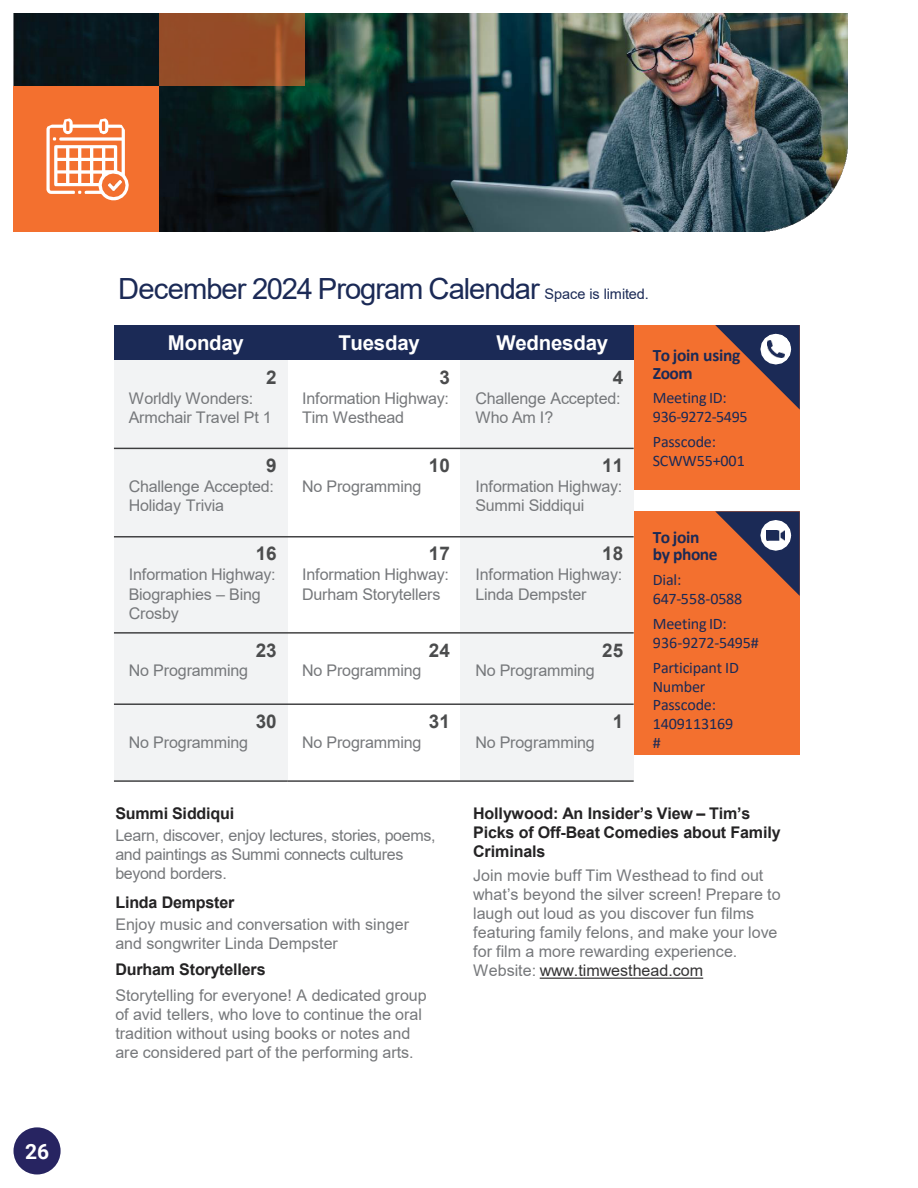
<style>
.page{position:relative;width:918px;height:1188px;background:#fff}
.page>*{position:absolute;margin:0;border:0;box-sizing:border-box;transform-origin:0 0}
.t1{font:29.25px "Arial";letter-spacing:-.035em;color:#1b2a56}
.t2{font:700 21px "Roboto";color:#fff}
.t3{font:700 20.4px "Arial";letter-spacing:-.01em;color:#fff}
.t4{font:700 18.9px "Arial";color:#4b4c4d}
.t5{font:700 17.4px/17.4px "Calibri";letter-spacing:-.02em;color:#1b2a56}
.t6{font:16.05px/18.9px "Arial";letter-spacing:-.005em;color:#76787b}
.t7{font:16.05px/19px "Calibri";letter-spacing:-.01em;color:#1b2a56}
.t8{font:700 16.05px/18.9px "Arial";letter-spacing:-.01em;color:#242324}
.t9{font:16.05px/18.9px "Arial";letter-spacing:-.025em;color:#76787b}
.s1{font-size:14.55px}
.s2{color:#353435}
</style>
<div class="page">
<img style="left:14px;top:14px;width:834px;height:218px">
<div style="left:14px;top:86px;width:145px;height:146px;background:#f3702f"></div>
<div style="left:159px;top:14px;width:146px;height:72px;background:#f3702f;opacity:.6"></div>
<svg style="left:46px;top:118px;width:83px;height:82px"></svg>
<div style="left:631px;top:325px;width:169px;height:164px;background:#f3702f"></div>
<div style="left:631px;top:511px;width:169px;height:244px;background:#f3702f"></div>
<svg style="left:715px;top:325px;width:85px;height:85px"></svg>
<img style="left:767px;top:341px;width:17px;height:17px">
<svg style="left:715px;top:511px;width:85px;height:85px"></svg>
<img style="left:767px;top:530px;width:18px;height:11px">
<svg style="left:540px;top:978px;width:163px;height:1px"></svg>
<div style="left:114px;top:325px;width:173px;height:35px;background:#1b2a56"></div>
<div style="left:287px;top:325px;width:173px;height:35px;background:#1b2a56"></div>
<div style="left:460px;top:325px;width:174px;height:35px;background:#1b2a56"></div>
<div style="left:114px;top:360px;width:173px;height:28px;background:#f2f3f4"></div>
<div style="left:460px;top:360px;width:174px;height:28px;background:#f2f3f4"></div>
<div style="left:114px;top:388px;width:173px;height:60px;background:#f2f3f4"></div>
<div style="left:460px;top:388px;width:174px;height:60px;background:#f2f3f4"></div>
<div style="left:114px;top:448px;width:173px;height:28px;background:#f2f3f4"></div>
<div style="left:460px;top:448px;width:174px;height:28px;background:#f2f3f4"></div>
<div style="left:114px;top:476px;width:173px;height:61px;background:#f2f3f4"></div>
<div style="left:460px;top:476px;width:174px;height:61px;background:#f2f3f4"></div>
<div style="left:114px;top:537px;width:173px;height:28px;background:#f2f3f4"></div>
<div style="left:460px;top:537px;width:174px;height:28px;background:#f2f3f4"></div>
<div style="left:114px;top:565px;width:173px;height:68px;background:#f2f3f4"></div>
<div style="left:460px;top:565px;width:174px;height:68px;background:#f2f3f4"></div>
<div style="left:114px;top:633px;width:173px;height:28px;background:#f2f3f4"></div>
<div style="left:460px;top:633px;width:174px;height:28px;background:#f2f3f4"></div>
<div style="left:114px;top:661px;width:173px;height:43px;background:#f2f3f4"></div>
<div style="left:460px;top:661px;width:174px;height:43px;background:#f2f3f4"></div>
<div style="left:114px;top:704px;width:173px;height:28px;background:#f2f3f4"></div>
<div style="left:460px;top:704px;width:174px;height:28px;background:#f2f3f4"></div>
<div style="left:114px;top:732px;width:173px;height:49px;background:#f2f3f4"></div>
<div style="left:460px;top:732px;width:174px;height:49px;background:#f2f3f4"></div>
<hr style="left:114px;top:448px;width:520px;height:1px;background:#3d3d3e">
<hr style="left:114px;top:536px;width:520px;height:2px;background:#3d3d3e">
<hr style="left:114px;top:632px;width:520px;height:2px;background:#3d3d3e">
<hr style="left:114px;top:703px;width:520px;height:2px;background:#3d3d3e">
<hr style="left:114px;top:780px;width:173px;height:2px;background:#3d3d3e">
<hr style="left:287px;top:780px;width:347px;height:2px;background:#3d3d3e">
<div style="left:14px;top:1127px;width:47px;height:47px;background:#272461;border-radius:50%"></div>
<h2 class="t2" style="left:25px;top:1137px;width:26px">26</h2>
<h1 class="t1" style="left:118px;top:268px;width:532px">December 2024 Program Calendar <span class="s1">Space is limited.</span></h1>
<p class="t3" style="left:168px;top:329px;width:78px">Monday</p>
<p class="t3" style="left:338px;top:329px;width:83px">Tuesday</p>
<p class="t3" style="left:496px;top:329px;width:113px">Wednesday</p>
<p class="t4" style="left:266px;top:364px;width:12px">2</p>
<p class="t4" style="left:439px;top:364px;width:12px">3</p>
<p class="t4" style="left:613px;top:364px;width:12px">4</p>
<p class="t6" style="left:129px;top:388px;width:144px">Worldly Wonders:<br>Armchair Travel Pt 1</p>
<p class="t6" style="left:302px;top:388px;width:148px">Information Highway:<br>Tim Westhead</p>
<p class="t6" style="left:475px;top:388px;width:147px">Challenge Accepted:<br>Who Am I?</p>
<p class="t4" style="left:266px;top:452px;width:12px">9</p>
<p class="t4" style="left:429px;top:452px;width:22px">10</p>
<p class="t4" style="left:602px;top:452px;width:22px">11</p>
<p class="t6" style="left:129px;top:477px;width:147px">Challenge Accepted:<br>Holiday Trivia</p>
<p class="t6" style="left:302px;top:477px;width:121px">No Programming</p>
<p class="t6" style="left:475px;top:477px;width:148px">Information Highway:<br>Summi Siddiqui</p>
<p class="t4" style="left:256px;top:540px;width:22px">16</p>
<p class="t4" style="left:429px;top:540px;width:22px">17</p>
<p class="t4" style="left:602px;top:540px;width:22px">18</p>
<p class="t6" style="left:129px;top:565px;width:148px">Information Highway:<br>Biographies – Bing<br>Crosby</p>
<p class="t6" style="left:302px;top:565px;width:148px">Information Highway:<br>Durham Storytellers</p>
<p class="t6" style="left:475px;top:565px;width:148px">Information Highway:<br>Linda Dempster</p>
<p class="t4" style="left:256px;top:637px;width:22px">23</p>
<p class="t4" style="left:429px;top:637px;width:22px">24</p>
<p class="t4" style="left:602px;top:637px;width:22px">25</p>
<p class="t6" style="left:129px;top:661px;width:121px">No Programming</p>
<p class="t6" style="left:302px;top:661px;width:121px">No Programming</p>
<p class="t6" style="left:475px;top:661px;width:121px">No Programming</p>
<p class="t4" style="left:256px;top:708px;width:22px">30</p>
<p class="t4" style="left:429px;top:708px;width:22px">31</p>
<p class="t4" style="left:613px;top:708px;width:12px">1</p>
<p class="t6" style="left:129px;top:733px;width:121px">No Programming</p>
<p class="t6" style="left:302px;top:733px;width:121px">No Programming</p>
<p class="t6" style="left:475px;top:733px;width:121px">No Programming</p>
<p class="t5" style="left:653px;top:346px;width:89px">To join using<br>Zoom</p>
<p class="t7" style="left:653px;top:388px;width:96px">Meeting ID:<br>936-9272-5495</p>
<p class="t7" style="left:653px;top:432px;width:94px">Passcode:<br>SCWW55+001</p>
<p class="t5" style="left:653px;top:528px;width:66px">To join by phone</p>
<p class="t7" style="left:653px;top:570px;width:91px">Dial:<br>647-558-0588</p>
<p class="t7" style="left:653px;top:614px;width:107px">Meeting ID:<br>936-9272-5495#</p>
<p class="t7" style="left:653px;top:657px;width:88px">Participant ID<br>Number<br>Passcode:<br>1409113169 #</p>
<p class="t8" style="left:115px;top:804px;width:120px">Summi Siddiqui</p>
<p class="t9" style="left:115px;top:826px;width:322px">Learn, discover, enjoy lectures, stories, poems, and paintings as Summi connects cultures beyond borders.</p>
<p class="t8" style="left:115px;top:893px;width:121px">Linda Dempster</p>
<p class="t6" style="left:115px;top:915px;width:295px">Enjoy music and conversation with singer and songwriter Linda Dempster</p>
<p class="t8" style="left:115px;top:960px;width:152px">Durham Storytellers</p>
<p class="t6" style="left:115px;top:986px;width:313px">Storytelling for everyone! A dedicated group of avid tellers, who love to continue the oral tradition without using books or notes and are considered part of the performing arts.</p>
<p class="t8" style="left:473px;top:804px;width:309px">Hollywood: An Insider’s View – Tim’s<br>Picks of Off-Beat Comedies about Family<br>Criminals</p>
<p class="t6" style="left:473px;top:866px;width:309px">Join movie buff Tim Westhead to find out what’s beyond the silver screen! Prepare to laugh out loud as you discover fun films featuring family felons, and make your love for film a more rewarding experience.<br>Website: <span class="s2">www.timwesthead.com</span></p>
</div>
